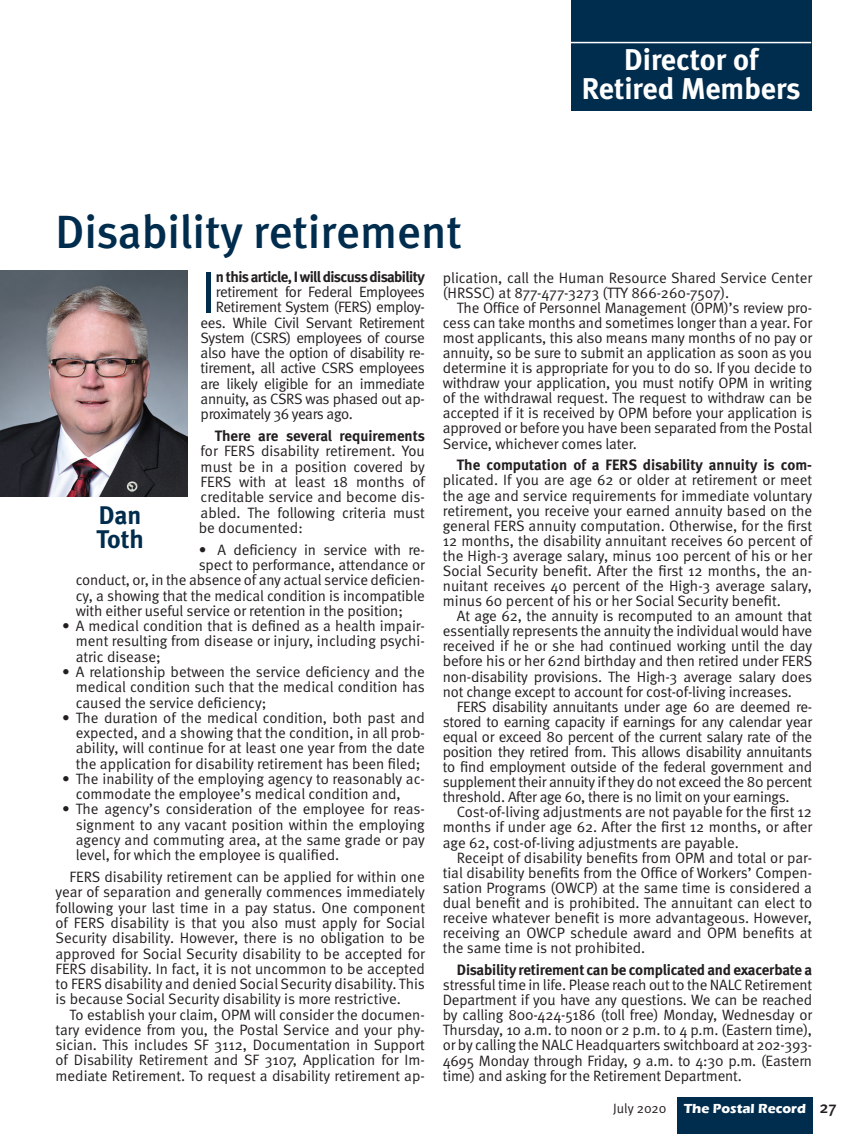
<style>
.page{position:relative;width:865px;height:1134px;background:#fff}
.page>*{position:absolute;margin:0;border:0;box-sizing:border-box;transform-origin:0 0}
.t1{font:58.8px "Meta Normal";color:#002c4d}
.t2{font:500 46.5px "Meta";color:#002c4d}
.t3{font:700 30px/28.5px "Meta";color:#fff;text-align:center}
.t4{font:700 25.5px/24px "Meta";color:#002c4d}
.t5{font:15px/15.1px "Meta Normal";letter-spacing:-.01em;color:#231f20;text-align:justify}
.t6{font:15px "Meta Bold LF";letter-spacing:-.01em;color:#231f20}
.t7{font:15px "Meta Normal";letter-spacing:-.03em;color:#231f20}
.t8{font:15px "Meta Bold LF";letter-spacing:-.04em;color:#231f20}
.t9{font:700 13.5px "Eras ITC";color:#fff}
.t10{font:13.5px "Meta Normal";color:#231f20}
.s1{font-family:"Meta";font-weight:500;font-size:16.5px;color:#231f20}
</style>
<div class="page">
<img style="left:1px;top:270px;width:186px;height:226px">
<div style="left:571px;top:0;width:240px;height:111px;background:#002c4d"></div>
<hr style="left:571px;top:42px;width:240px;height:1px;background:#fff">
<div style="left:676px;top:1096px;width:135px;height:37px;background:#002c4d"></div>
<h2 class="t2" style="left:55px;top:205px;width:408px">Disability retirement</h2>
<h3 class="t3" style="left:581px;top:45px;width:220px">Director of<br>Retired Members</h3>
<h1 class="t1" style="left:201px;top:258px;width:17px">I</h1>
<p class="t8" style="left:216px;top:268px;width:210px">n this article, I will discuss disability</p>
<p class="t5" style="left:216px;top:284px;width:210px">retirement for Federal Employees</p>
<p class="t5" style="left:216px;top:299px;width:210px">Retirement System (FERS) employ-</p>
<p class="t5" style="left:201px;top:314px;width:226px">ees. While Civil Servant Retirement</p>
<p class="t7" style="left:201px;top:329px;width:225px">System (CSRS) employees of course</p>
<p class="t5" style="left:201px;top:345px;width:225px">also have the option of disability re-</p>
<p class="t5" style="left:201px;top:360px;width:226px">tirement, all active CSRS employees</p>
<p class="t5" style="left:201px;top:375px;width:226px">are likely eligible for an immediate</p>
<p class="t5" style="left:201px;top:391px;width:225px">annuity, as CSRS was phased out ap-</p>
<p class="t7" style="left:201px;top:405px;width:154px">proximately 36 years ago.</p>
<p class="t6" style="left:215px;top:427px;width:212px">There are several requirements</p>
<p class="t5" style="left:199px;top:443px;width:228px">for FERS disability retirement. You must be in a position covered by FERS with at least 18 months of creditable service and become dis&shy;abled. The following criteria must be documented:</p>
<p class="t5" style="left:199px;top:541px;width:227px">• A deficiency in service with re-</p>
<p class="t5" style="left:199px;top:557px;width:227px">spect to performance, attendance or</p>
<p class="t5" style="left:76px;top:572px;width:350px">conduct, or, in the absence of any actual service deficien-</p>
<p class="t5" style="left:76px;top:587px;width:350px">cy, a showing that the medical condition is incompatible</p>
<p class="t5" style="left:76px;top:602px;width:328px">with either useful service or retention in the position;</p>
<p class="t5" style="left:76px;top:618px;width:350px;text-indent:-14px">• A medical condition that is defined as a health impair&shy;ment resulting from disease or injury, including psychi&shy;atric disease;</p>
<p class="t5" style="left:76px;top:663px;width:350px;text-indent:-14px">• A relationship between the service deficiency and the medical condition such that the medical condition has caused the service deficiency;</p>
<p class="t5" style="left:76px;top:709px;width:350px;text-indent:-14px">• The duration of the medical condition, both past and expected, and a showing that the condition, in all prob&shy;ability, will continue for at least one year from the date the application for disability retirement has been filed;</p>
<p class="t5" style="left:76px;top:770px;width:350px;text-indent:-14px">• The inability of the employing agency to reasonably ac&shy;commodate the employee’s medical condition and,</p>
<p class="t5" style="left:76px;top:801px;width:350px;text-indent:-14px">• The agency’s consideration of the employee for reas&shy;signment to any vacant position within the employing agency and commuting area, at the same grade or pay level, for which the employee is qualified.</p>
<p class="t5" style="left:55px;top:868px;width:371px;text-indent:14px">FERS disability retirement can be applied for within one year of separation and generally commences immediately following your last time in a pay status. One component of FERS disability is that you also must apply for Social Security disability. However, there is no obligation to be approved for Social Security disability to be accepted for FERS disability. In fact, it is not uncommon to be accepted to FERS disability and denied Social Security disability. This is because Social Security disability is more restrictive.</p>
<p class="t5" style="left:55px;top:1006px;width:371px;text-indent:14px">To establish your claim, OPM will consider the documen&shy;tary evidence from you, the Postal Service and your phy&shy;sician. This includes SF 3112, Documentation in Support of Disability Retirement and SF 3107, Application for Im&shy;mediate Retirement. To request a disability retirement ap-</p>
<h3 class="t4" style="left:96px;top:502px;width:49px">Dan<br>Toth</h3>
<p class="t5" style="left:442px;top:269px;width:370px">plication, call the Human Resource Shared Service Center (HRSSC) at 877-477-3273 (TTY 866-260-7507).</p>
<p class="t5" style="left:442px;top:300px;width:371px;text-indent:14px">The Office of Personnel Management (OPM)’s review pro&shy;cess can take months and sometimes longer than a year. For most applicants, this also means many months of no pay or annuity, so be sure to submit an application as soon as you determine it is appropriate for you to do so. If you decide to withdraw your application, you must notify OPM in writing of the withdrawal request. The request to withdraw can be accepted if it is received by OPM before your application is approved or before you have been separated from the Postal Service, whichever comes later.</p>
<p class="t6" style="left:457px;top:456px;width:356px">The computation of a FERS disability annuity is com-</p>
<p class="t5" style="left:442px;top:472px;width:371px">plicated. If you are age 62 or older at retirement or meet the age and service requirements for immediate voluntary retirement, you receive your earned annuity based on the general FERS annuity computation. Otherwise, for the first 12 months, the disability annuitant receives 60 percent of the High-3 average salary, minus 100 percent of his or her Social Security benefit. After the first 12 months, the an&shy;nuitant receives 40 percent of the High-3 average salary, minus 60 percent of his or her Social Security benefit.</p>
<p class="t5" style="left:442px;top:608px;width:371px;text-indent:14px">At age 62, the annuity is recomputed to an amount that essentially represents the annuity the individual would have received if he or she had continued working until the day before his or her 62nd birthday and then retired under FERS non-disability provisions. The High-3 average salary does not change except to account for cost-of-living increases.</p>
<p class="t5" style="left:442px;top:698px;width:371px;text-indent:14px">FERS disability annuitants under age 60 are deemed re&shy;stored to earning capacity if earnings for any calendar year equal or exceed 80 percent of the current salary rate of the position they retired from. This allows disability annuitants to find employment outside of the federal government and supplement their annuity if they do not exceed the 80 percent threshold. After age 60, there is no limit on your earnings.</p>
<p class="t5" style="left:442px;top:804px;width:371px;text-indent:14px">Cost-of-living adjustments are not payable for the first 12 months if under age 62. After the first 12 months, or after age 62, cost-of-living adjustments are payable.</p>
<p class="t5" style="left:442px;top:849px;width:371px;text-indent:14px">Receipt of disability benefits from OPM and total or par&shy;tial disability benefits from the Office of Workers’ Compen&shy;sation Programs (OWCP) at the same time is considered a dual benefit and is prohibited. The annuitant can elect to receive whatever benefit is more advantageous. However, receiving an OWCP schedule award and OPM benefits at the same time is not prohibited.</p>
<p class="t6" style="left:457px;top:960px;width:356px">Disability retirement can be complicated and exacerbate a</p>
<p class="t5" style="left:442px;top:976px;width:371px">stressful time in life. Please reach out to the NALC Retirement Department if you have any questions. We can be reached by calling 800-424-5186 (toll free) Monday, Wednesday or Thursday, 10 a.m. to noon or 2 p.m. to 4 p.m. (Eastern time), or by calling the NALC Headquarters switchboard at 202-393- 4695 Monday through Friday, 9 a.m. to 4:30 p.m. (Eastern time) and asking for the Retirement Department.</p>
<p class="t10" style="left:613px;top:1099px;width:55px">July 2020</p>
<p class="t9" style="left:683px;top:1100px;width:155px">The Postal Record <span class="s1">27</span></p>
</div>
